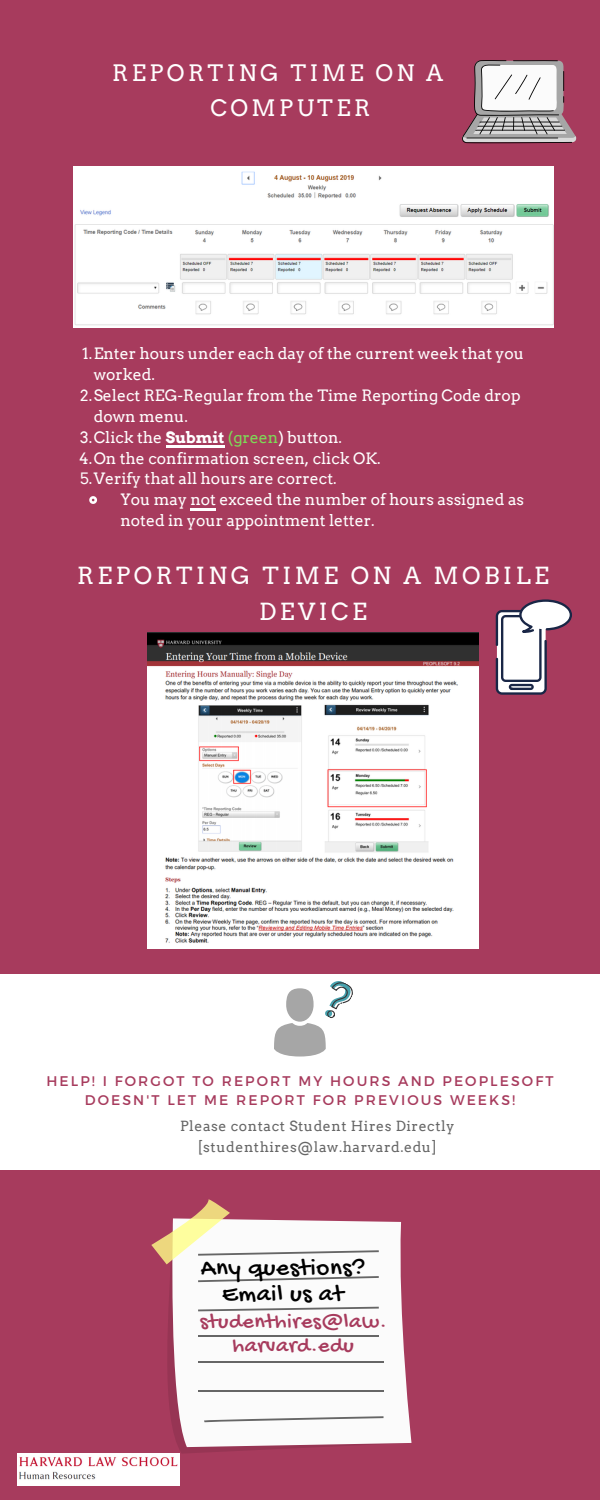
<style>
.page{position:relative;width:600px;height:1500px;background:#a73b5d}
.page>*{position:absolute;margin:0;border:0;box-sizing:border-box;transform-origin:0 0}
.t1{font:25px/26.1px "Gochi Hand";letter-spacing:.025em;color:#000;text-align:center}
.t2{font:23.6px/36px "Arvo";letter-spacing:.15em;color:#fff;text-align:center}
.t3{font:22.7px/34.6px "Arvo";letter-spacing:.15em;color:#fff}
.t4{font:22px/23.5px "Gochi Hand";letter-spacing:.025em;color:#a73b5d;text-align:center}
.t5{font:15.7px "Arvo";color:#fff}
.t6{font:14px/19.5px "Montserrat";letter-spacing:.15em;color:#a73b5d;text-align:center}
.t7{font:14px/21px "Arvo";letter-spacing:.04em;color:#666;text-align:center}
.s1{font-weight:700}
.s2{color:#7ed957}
</style>
<div class="page">
<svg style="left:496px;top:599px;width:76px;height:96px"></svg>
<svg style="left:167px;top:1347px;width:142px;height:107px"></svg>
<svg style="left:168px;top:1221px;width:244px;height:226px;background:#f3eaec"></svg>
<svg style="left:151px;top:1199px;width:228px;height:65px"></svg>
<svg style="left:198px;top:1276px;width:181px;height:6px"></svg>
<svg style="left:198px;top:1307px;width:181px;height:4px"></svg>
<hr style="left:198px;top:1335px;width:181px;height:2px;background:#666">
<hr style="left:198px;top:1361px;width:186px;height:2px;background:#666">
<hr style="left:198px;top:1390px;width:186px;height:2px;background:#666">
<svg style="left:204px;top:1416px;width:180px;height:6px"></svg>
<div style="left:0;top:974px;width:600px;height:196px;background:#fff"></div>
<svg style="left:274px;top:981px;width:79px;height:76px"></svg>
<svg style="left:462px;top:60px;width:115px;height:83px"></svg>
<img style="left:73px;top:167px;width:480px;height:160px">
<img style="left:148px;top:633px;width:331px;height:315px">
<hr style="left:166px;top:445px;width:59px;height:3px;background:#fff">
<svg style="left:89px;top:496px;width:8px;height:8px"></svg>
<hr style="left:190px;top:508px;width:26px;height:2px;background:#fff">
<img style="left:17px;top:1454px;width:162px;height:32px">
<h3 class="t3" style="left:210px;top:56px;width:234px;text-indent:-98px">REPORTING TIME ON A<br>COMPUTER</h3>
<p class="t5" style="left:82px;top:344px;width:444px">1.Enter hours under each day of the current week that you</p>
<p class="t5" style="left:94px;top:365px;width:63px">worked.</p>
<p class="t5" style="left:80px;top:386px;width:442px">2.Select REG-Regular from the Time Reporting Code drop</p>
<p class="t5" style="left:94px;top:407px;width:96px">down menu.</p>
<p class="t5" style="left:80px;top:428px;width:263px">3.Click the <span class="s1">Submit</span> <span class="s2">(green</span>) button.</p>
<p class="t5" style="left:79px;top:448px;width:303px">4.On the confirmation screen, click OK.</p>
<p class="t5" style="left:80px;top:469px;width:258px">5.Verify that all hours are correct.</p>
<p class="t5" style="left:120px;top:490px;width:405px">You may not exceed the number of hours assigned as</p>
<p class="t5" style="left:120px;top:511px;width:256px">noted in your appointment letter.</p>
<h2 class="t2" style="left:77px;top:558px;width:473px">REPORTING TIME ON A MOBILE<br>DEVICE</h2>
<p class="t6" style="left:46px;top:1070px;width:509px">HELP! I FORGOT TO REPORT MY HOURS AND PEOPLESOFT<br>DOESN'T LET ME REPORT FOR PREVIOUS WEEKS!</p>
<p class="t7" style="left:180px;top:1116px;width:276px">Please contact Student Hires Directly [studenthires@law.harvard.edu]</p>
<h1 class="t1" style="left:201px;top:1256px;width:166px">Any questions?<br>Email us at</h1>
<h3 class="t4" style="left:200px;top:1312px;width:188px">studenthires@law. harvard.edu</h3>
</div>
